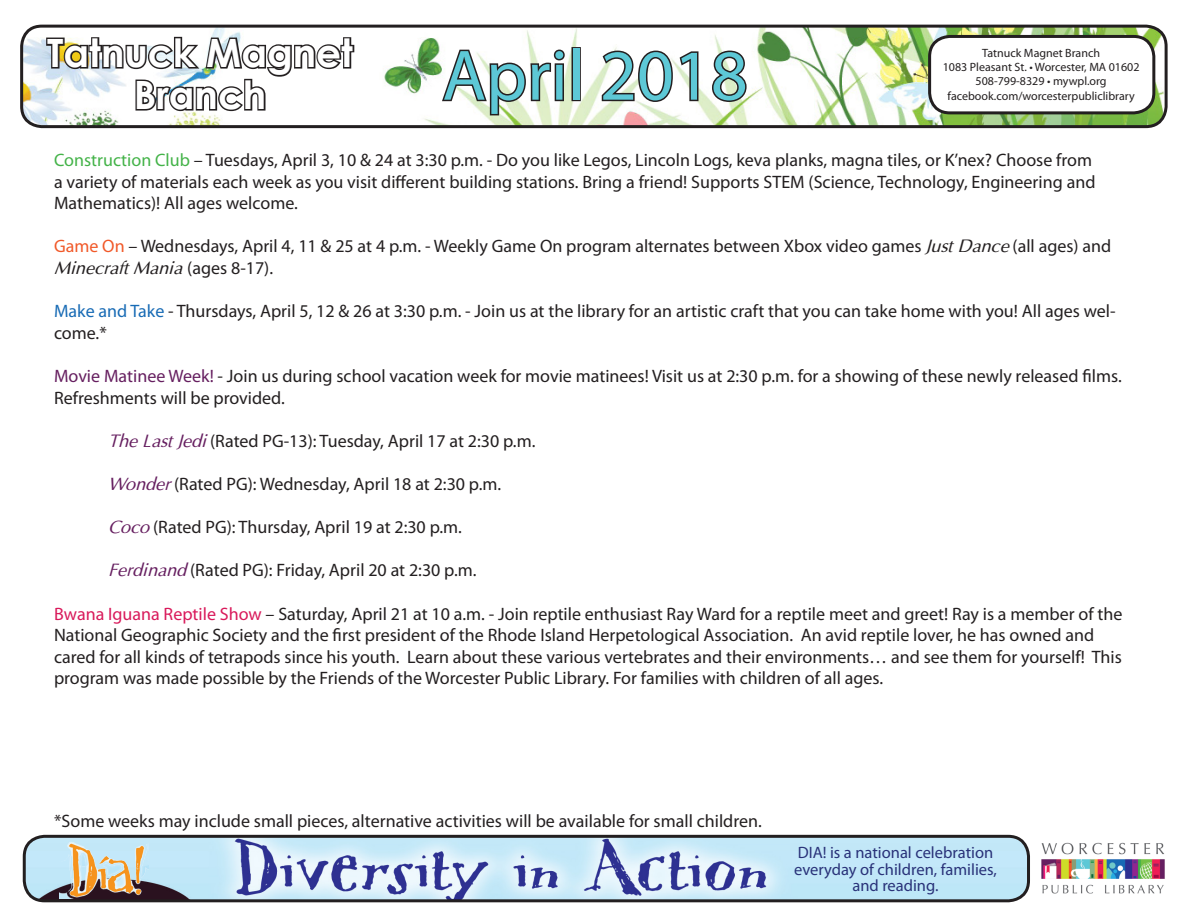
<style>
.page{position:relative;width:1188px;height:918px;background:#fff}
.page>*{position:absolute;margin:0;border:0;box-sizing:border-box;transform-origin:0 0}
.t1{font:72px "Myriad Pro";color:#5dc8d6}
.t2{font:700 39px "Century Gothic";color:#fff}
.t3{font:18px/21.6px "Myriad Pro";color:#231f20}
.t4{font:16.5px/16.5px "Myriad Pro";color:#293279;text-align:center}
.t5{font:12px "Myriad Pro";color:#231f20}
.s1{color:#44b349}
.s2{color:#f15929}
.s3{font-family:"Optima";font-style:italic}
.s4{color:#186bb5}
.s5{color:#661f60}
.s6{font-family:"Optima";font-style:italic;color:#661f60}
.s7{color:#d91a5b}
</style>
<div class="page">
<img style="left:22px;top:26px;width:1144px;height:101px">
<div style="left:20px;top:25px;width:1148px;height:103px;border:3px solid #231f20;border-radius:20px"></div>
<svg style="left:440px;top:48px;width:126px;height:69px"></svg>
<div style="left:572px;top:47px;width:9px;height:54px;border:3px solid #231f20"></div>
<svg style="left:599px;top:49px;width:101px;height:54px"></svg>
<svg style="left:710px;top:49px;width:38px;height:54px"></svg>
<div style="left:930px;top:36px;width:224px;height:77px;background:#fff;border-radius:20px"></div>
<div style="left:928px;top:35px;width:227px;height:79px;border:3px solid #231f20;border-radius:20px"></div>
<svg style="left:45px;top:35px;width:311px;height:78px"></svg>
<img style="left:1041px;top:842px;width:124px;height:52px">
<img style="left:24px;top:836px;width:1005px;height:65px">
<div style="left:23px;top:835px;width:1007px;height:67px;border:3px solid #231f20;border-radius:20px"></div>
<img style="left:60px;top:841px;width:89px;height:58px">
<p class="t2" style="left:47px;top:23px;width:307px">Tatnuck Magnet</p>
<p class="t2" style="left:134px;top:65px;width:134px">Branch</p>
<p class="t1" style="left:442px;top:31px;width:307px">April 2018</p>
<p class="t5" style="left:982px;top:45px;width:119px">Tatnuck Magnet Branch</p>
<p class="t5" style="left:943px;top:60px;width:198px">1083 Pleasant St. • Worcester, MA 01602</p>
<p class="t5" style="left:976px;top:74px;width:133px">508-799-8329 • mywpl.org</p>
<p class="t5" style="left:948px;top:88px;width:189px">facebook.com/worcesterpubliclibrary</p>
<p class="t3" style="left:54px;top:149px;width:1043px"><span class="s1">Construction Club</span> – Tuesdays, April 3, 10 &amp; 24 at 3:30 p.m. - Do you like Legos, Lincoln Logs, keva planks, magna tiles, or K’nex? Choose from a variety of materials each week as you visit different building stations. Bring a friend! Supports STEM (Science, Technology, Engineering and<br>Mathematics)! All ages welcome.</p>
<p class="t3" style="left:54px;top:235px;width:1059px"><span class="s2">Game On</span> – Wednesdays, April 4, 11 &amp; 25 at 4 p.m. - Weekly Game On program alternates between Xbox video games <span class="s3">Just Dance</span> (all ages) and<br><span class="s3">Minecraft Mania</span> (ages 8-17).</p>
<p class="t3" style="left:54px;top:300px;width:1063px"><span class="s4">Make and Take</span> - Thursdays, April 5, 12 &amp; 26 at 3:30 p.m. - Join us at the library for an artistic craft that you can take home with you! All ages wel&shy;come.*</p>
<p class="t3" style="left:54px;top:365px;width:1069px"><span class="s5">Movie Matinee Week!</span> - Join us during school vacation week for movie matinees! Visit us at 2:30 p.m. for a showing of these newly released films.<br>Refreshments will be provided.</p>
<p class="t3" style="left:108px;top:430px;width:429px"><span class="s6">The Last Jedi</span> (Rated PG-13): Tuesday, April 17 at 2:30 p.m.</p>
<p class="t3" style="left:108px;top:473px;width:395px"><span class="s6">Wonder</span> (Rated PG): Wednesday, April 18 at 2:30 p.m.</p>
<p class="t3" style="left:108px;top:516px;width:355px"><span class="s6">Coco</span> (Rated PG): Thursday, April 19 at 2:30 p.m.</p>
<p class="t3" style="left:108px;top:559px;width:370px"><span class="s6">Ferdinand</span> (Rated PG): Friday, April 20 at 2:30 p.m.</p>
<p class="t3" style="left:54px;top:602px;width:1070px"><span class="s7">Bwana Iguana Reptile Show</span> – Saturday, April 21 at 10 a.m. - Join reptile enthusiast Ray Ward for a reptile meet and greet! Ray is a member of the National Geographic Society and the first president of the Rhode Island Herpetological Association. An avid reptile lover, he has owned and cared for all kinds of tetrapods since his youth. Learn about these various vertebrates and their environments… and see them for yourself! This program was made possible by the Friends of the Worcester Public Library. For families with children of all ages.</p>
<p class="t3" style="left:54px;top:810px;width:709px">*Some weeks may include small pieces, alternative activities will be available for small children.</p>
<p class="t4" style="left:794px;top:844px;width:204px">DIA! is a national celebration everyday of children, families, and reading.</p>
</div>
